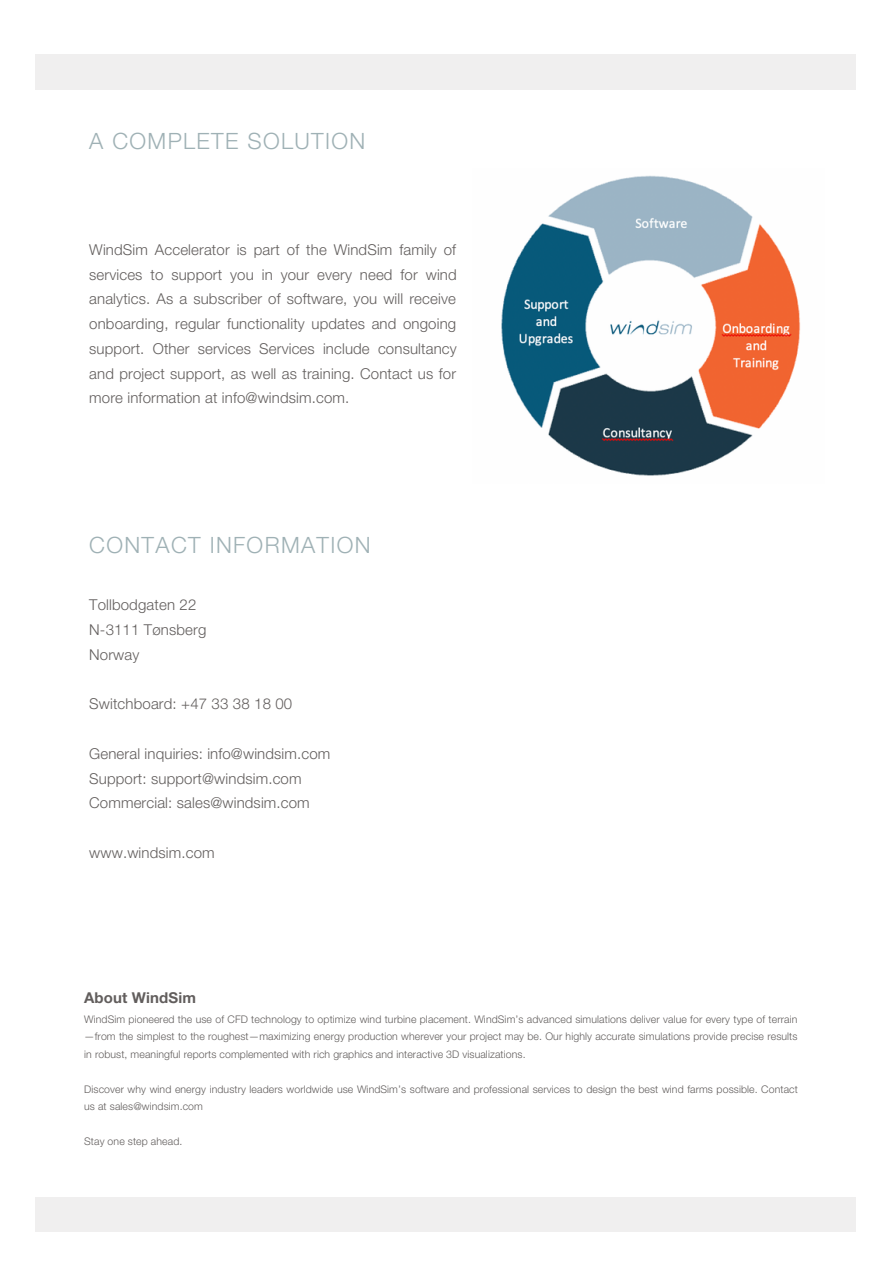
<style>
.page{position:relative;width:893px;height:1264px;background:#fff}
.page>*{position:absolute;margin:0;border:0;box-sizing:border-box;transform-origin:0 0}
.t1{font:300 22.5px "Helvetica Neue LT Std";letter-spacing:.06em;color:#9fb1b5}
.t2{font:300 15px/24.8px "Helvetica Neue LT Std";letter-spacing:.01em;color:#625e5d;text-align:justify}
.t3{font:700 15px "Helvetica Neue LT Std";letter-spacing:.01em;color:#625e5d}
.t4{font:300 10.5px/17.5px "Helvetica Neue LT Std";letter-spacing:.01em;color:#625e5d;text-align:justify}
</style>
<div class="page">
<div style="left:36px;top:1197px;width:819px;height:35px;background:#f0efef"></div>
<div style="left:36px;top:54px;width:819px;height:35px;background:#f0efef"></div>
<img style="left:501px;top:175px;width:300px;height:301px">
<p class="t1" style="left:89px;top:132px;width:277px">A COMPLETE SOLUTION</p>
<p class="t2" style="left:89px;top:239px;width:369px">WindSim Accelerator is part of the WindSim family of services to support you in your every need for wind analytics. As a subscriber of software, you will receive onboarding, regular functionality updates and ongoing support. Other services Services include consultancy and project support, as well as training. Contact us for more information at info@windsim.com.</p>
<p class="t1" style="left:89px;top:536px;width:283px">CONTACT INFORMATION</p>
<p class="t2" style="left:89px;top:595px;width:109px">Tollbodgaten 22</p>
<p class="t2" style="left:89px;top:619px;width:119px">N-3111 Tønsberg</p>
<p class="t2" style="left:89px;top:644px;width:52px">Norway</p>
<p class="t2" style="left:89px;top:693px;width:204px">Switchboard: +47 33 38 18 00</p>
<p class="t2" style="left:89px;top:743px;width:242px">General inquiries: info@windsim.com</p>
<p class="t2" style="left:89px;top:768px;width:214px">Support: support@windsim.com</p>
<p class="t2" style="left:89px;top:792px;width:222px">Commercial: sales@windsim.com</p>
<p class="t2" style="left:89px;top:842px;width:127px">www.windsim.com</p>
<p class="t3" style="left:84px;top:991px;width:113px">About WindSim</p>
<p class="t4" style="left:84px;top:1011px;width:714px">WindSim pioneered the use of CFD technology to optimize wind turbine placement. WindSim’s advanced simulations deliver value for every type of terrain —from the simplest to the roughest—maximizing energy production wherever your project may be. Our highly accurate simulations provide precise results in robust, meaningful reports complemented with rich graphics and interactive 3D visualizations.</p>
<p class="t4" style="left:84px;top:1081px;width:715px">Discover why wind energy industry leaders worldwide use WindSim’s software and professional services to design the best wind farms possible. Contact us at sales@windsim.com</p>
<p class="t4" style="left:84px;top:1134px;width:100px">Stay one step ahead.</p>
</div>
